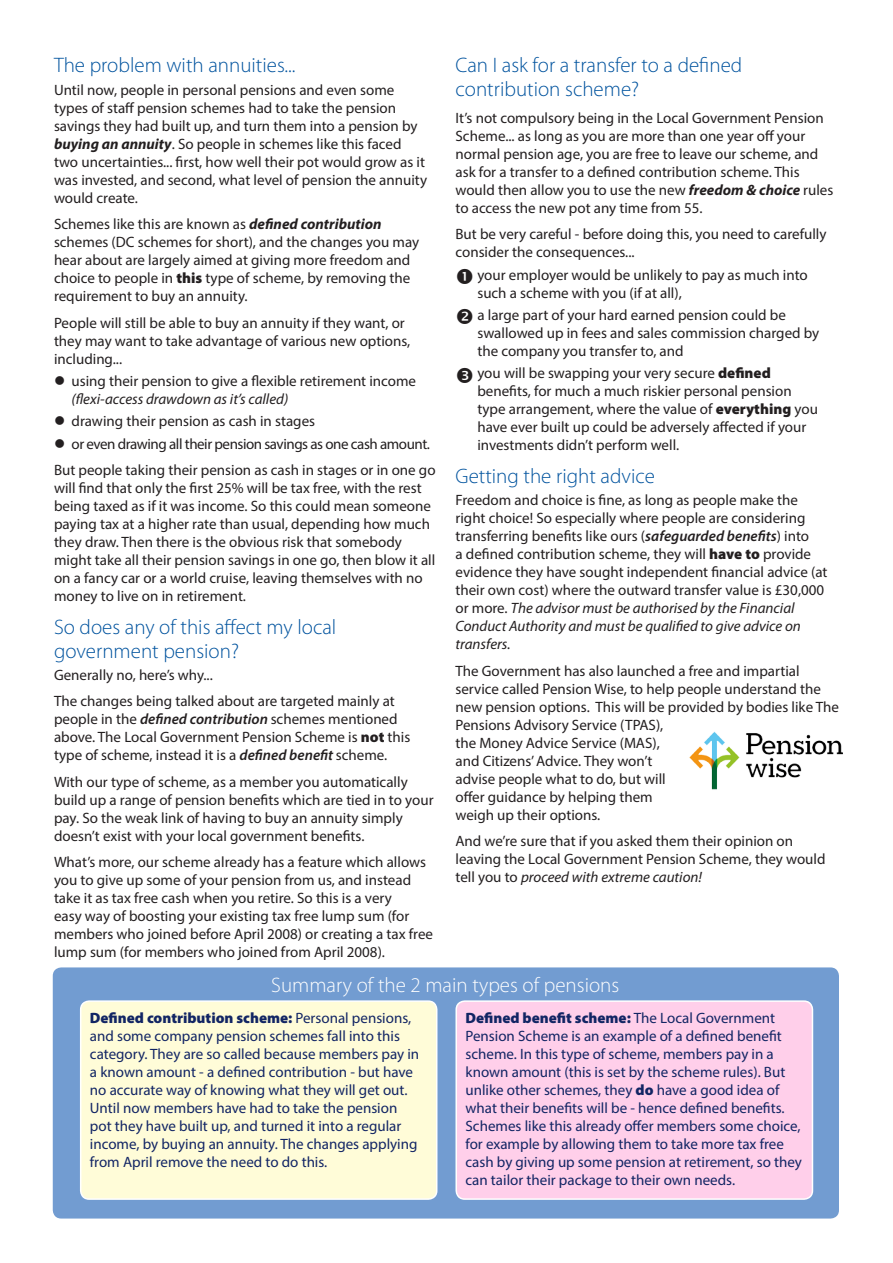
<style>
.page{position:relative;width:893px;height:1263px;background:#fff}
.page>*{position:absolute;margin:0;border:0;box-sizing:border-box;transform-origin:0 0}
.BODYBASIC{font:300 21px/24px "Myriad Pro";color:#01539e}
.crosshead2{font:300 21px "Myriad Pro";color:#01539e}
.crosshead{font:300 21px/24px "Myriad Pro";color:#01539e}
.subz{font:300 21px "Myriad Pro";color:#fff}
.BODYBASIC-2{font:15px/18px "Myriad Pro";color:#231f20}
.BODYBASIC-3{font:15px/18px "Myriad Pro";color:#122564}
.BODYBASIC-4{font:15px "Myriad Pro";letter-spacing:-.03em;color:#231f20}
.s1{font-weight:700;font-style:italic}
.s2{font-weight:900}
.s3{font-style:italic}
.s4{font-weight:600;font-style:italic}
</style>
<div class="page">
<div style="left:53px;top:967px;width:786px;height:251px;background:#729cd1;border-radius:9px"></div>
<div style="left:81px;top:1001px;width:356px;height:198px;background:#fffcd8;border-radius:9px"></div>
<div style="left:80px;top:1000px;width:357px;height:200px;border:2px solid #fff;border-radius:9px"></div>
<div style="left:456px;top:1001px;width:356px;height:198px;background:#ffcfea;border-radius:9px"></div>
<div style="left:455px;top:1000px;width:358px;height:200px;border:2px solid #fff;border-radius:9px"></div>
<img style="left:689px;top:731px;width:154px;height:59px">
<p class="crosshead2" style="left:54px;top:53px;width:243px">The problem with annuities...</p>
<p class="BODYBASIC-2" style="left:54px;top:80px;width:375px">Until now, people in personal pensions and even some types of staff pension schemes had to take the pension savings they had built up, and turn them into a pension by <span class="s1">buying an annuity</span>. So people in schemes like this faced two uncertainties... first, how well their pot would grow as it was invested, and second, what level of pension the annuity would create.</p>
<p class="BODYBASIC-2" style="left:54px;top:215px;width:367px">Schemes like this are known as <span class="s1">defined contribution </span>schemes (DC schemes for short), and the changes you may hear about are largely aimed at giving more freedom and choice to people in <span class="s2">this</span> type of scheme, by removing the requirement to buy an annuity.</p>
<p class="BODYBASIC-2" style="left:54px;top:313px;width:358px">People will still be able to buy an annuity if they want, or they may want to take advantage of various new options, including...</p>
<p class="BODYBASIC-2" style="left:72px;top:372px;width:346px;text-indent:-18px">● using their pension to give a flexible retirement income <span class="s3">(flexi-access drawdown as it’s called)</span></p>
<p class="BODYBASIC-2" style="left:54px;top:412px;width:263px">● drawing their pension as cash in stages</p>
<p class="BODYBASIC-4" style="left:54px;top:434px;width:377px">● or even drawing all their pension savings as one cash amount.</p>
<p class="BODYBASIC-2" style="left:54px;top:461px;width:383px">But people taking their pension as cash in stages or in one go will find that only the first 25% will be tax free, with the rest being taxed as if it was income. So this could mean someone paying tax at a higher rate than usual, depending how much they draw. Then there is the obvious risk that somebody might take all their pension savings in one go, then blow it all on a fancy car or a world cruise, leaving themselves with no money to live on in retirement.</p>
<p class="crosshead" style="left:54px;top:614px;width:284px">So does any of this affect my local government pension?</p>
<p class="BODYBASIC-2" style="left:54px;top:665px;width:160px">Generally no, here’s why...</p>
<p class="BODYBASIC-2" style="left:54px;top:692px;width:358px">The changes being talked about are targeted mainly at people in the <span class="s4">defined contribution</span> schemes mentioned above. The Local Government Pension Scheme is <span class="s2">not</span> this type of scheme, instead it is a <span class="s4">defined benefit</span> scheme.</p>
<p class="BODYBASIC-2" style="left:54px;top:772px;width:381px">With our type of scheme, as a member you automatically build up a range of pension benefits which are tied in to your pay. So the weak link of having to buy an annuity simply doesn’t exist with your local government benefits.</p>
<p class="BODYBASIC-2" style="left:54px;top:853px;width:380px">What’s more, our scheme already has a feature which allows you to give up some of your pension from us, and instead take it as tax free cash when you retire. So this is a very<br>easy way of boosting your existing tax free lump sum (for members who joined before April 2008) or creating a tax free lump sum (for members who joined from April 2008).</p>
<p class="BODYBASIC" style="left:455px;top:53px;width:288px">Can I ask for a transfer to a defined contribution scheme?</p>
<p class="BODYBASIC-2" style="left:455px;top:109px;width:379px">It’s not compulsory being in the Local Government Pension Scheme... as long as you are more than one year off your normal pension age, you are free to leave our scheme, and ask for a transfer to a defined contribution scheme. This would then allow you to use the new <span class="s1">freedom &amp; choice</span> rules to access the new pot any time from 55.</p>
<p class="BODYBASIC-2" style="left:455px;top:225px;width:373px">But be very careful - before doing this, you need to carefully consider the consequences...</p>
<p class="BODYBASIC-2" style="left:477px;top:265px;width:332px">your employer would be unlikely to pay as much into such a scheme with you (if at all),</p>
<p class="BODYBASIC-2" style="left:477px;top:306px;width:343px">a large part of your hard earned pension could be swallowed up in fees and sales commission charged by the company you transfer to, and</p>
<p class="BODYBASIC-2" style="left:477px;top:364px;width:342px">you will be swapping your very secure <span class="s2">defined </span>benefits, for much a much riskier personal pension type arrangement, where the value of <span class="s2">everything</span> you have ever built up could be adversely affected if your investments didn’t perform well.</p>
<p class="crosshead2" style="left:455px;top:463px;width:201px">Getting the right advice</p>
<p class="BODYBASIC-2" style="left:455px;top:491px;width:373px">Freedom and choice is fine, as long as people make the right choice! So especially where people are considering transferring benefits like ours (<span class="s4">safeguarded benefits</span>) into<br>a defined contribution scheme, they will <span class="s2">have to</span> provide evidence they have sought independent financial advice (at their own cost) where the outward transfer value is £30,000 or more. <span class="s3">The advisor must be authorised by the Financial Conduct Authority and must be qualified to give advice on transfers.</span></p>
<p class="BODYBASIC-2" style="left:455px;top:661px;width:385px">The Government has also launched a free and impartial service called Pension Wise, to help people understand the new pension options. This will be provided by bodies like The Pensions Advisory Service (TPAS),<br>the Money Advice Service (MAS),<br>and Citizens’ Advice. They won’t<br>advise people what to do, but will<br>offer guidance by helping them<br>weigh up their options.</p>
<p class="BODYBASIC-2" style="left:455px;top:832px;width:371px">And we’re sure that if you asked them their opinion on leaving the Local Government Pension Scheme, they would tell you to <span class="s3">proceed with extreme caution!</span></p>
<p class="subz" style="left:271px;top:972px;width:350px">Summary of the 2 main types of pensions</p>
<p class="BODYBASIC-3" style="left:90px;top:1009px;width:331px"><span class="s2">Defined contribution scheme:</span> Personal pensions, and some company pension schemes fall into this category. They are so called because members pay in a known amount - a defined contribution - but have no accurate way of knowing what they will get out.<br>Until now members have had to take the pension pot they have built up, and turned it into a regular income, by buying an annuity. The changes applying from April remove the need to do this.</p>
<p class="BODYBASIC-3" style="left:465px;top:1009px;width:338px"><span class="s2">Defined benefit scheme:</span> The Local Government Pension Scheme is an example of a defined benefit scheme. In this type of scheme, members pay in a known amount (this is set by the scheme rules). But unlike other schemes, they <span class="s2">do</span> have a good idea of what their benefits will be - hence defined benefits.<br>Schemes like this already offer members some choice, for example by allowing them to take more tax free cash by giving up some pension at retirement, so they can tailor their package to their own needs.</p>
</div>
